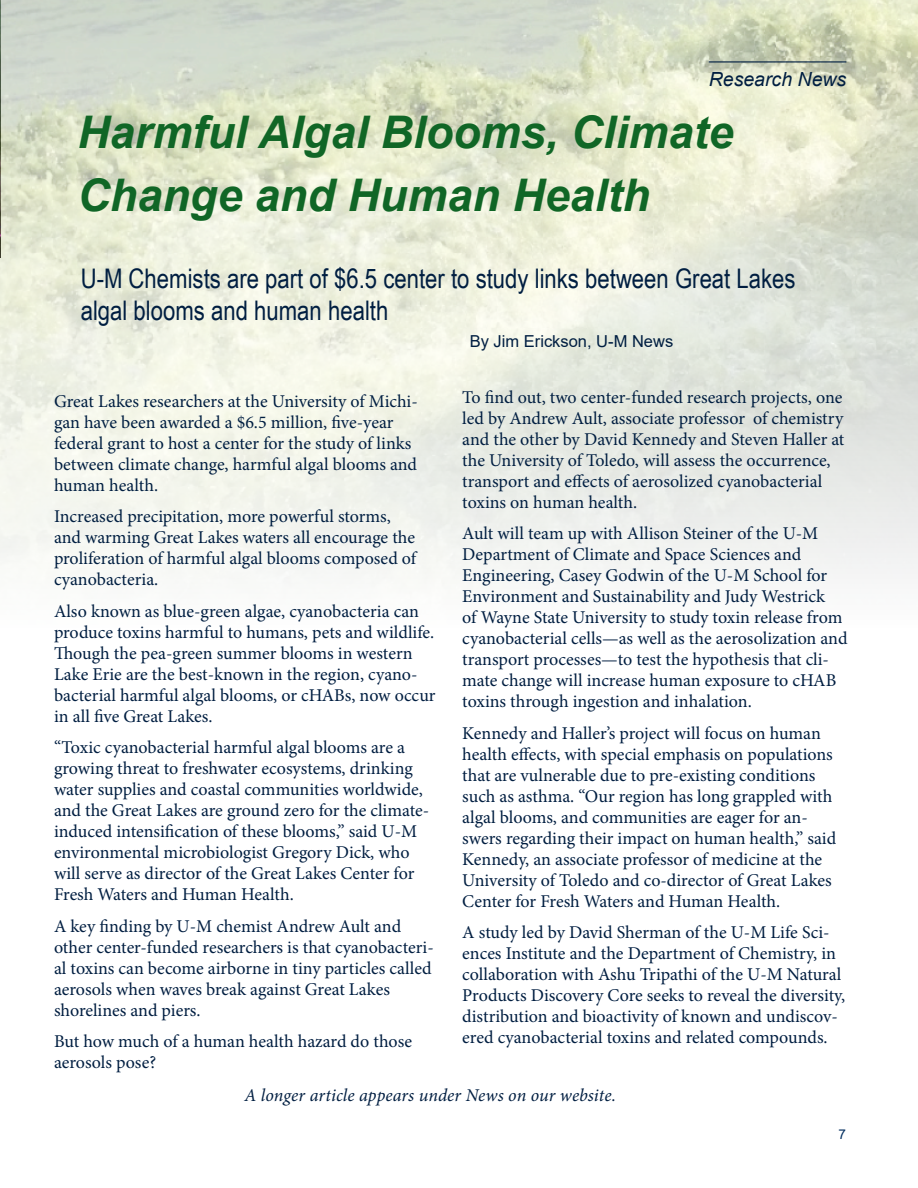
<style>
.page{position:relative;width:918px;height:1188px;background:#fff}
.page>*{position:absolute;margin:0;border:0;box-sizing:border-box;transform-origin:0 0}
.Head_18{font:italic 700 45px/63px "Arial";color:#106626}
.Head_18-2{font:27px/32.4px "Arial Narrow";color:#001e41}
.callout{font:italic 19.5px "Arial";color:#001e41}
.body_paragraphs_no_indent{font:18px/21px "Minion Pro";color:#001e41}
.t1{font:italic 18px "Minion Pro";color:#001e41}
.writer_credit{font:16.5px "Arial";color:#001e41}
.t2{font:13.5px "Arial";color:#002d5e}
</style>
<div class="page">
<img style="left:0;top:0;width:918px;height:579px">
<hr style="left:709px;top:61px;width:137px;height:1px;background:#001e41">
<p class="callout" style="left:709px;top:67px;width:139px">Research News</p>
<p class="Head_18" style="left:77px;top:102px;width:657px">Harmful Algal Blooms, Climate<br>Change and Human Health</p>
<p class="Head_18-2" style="left:81px;top:261px;width:716px">U-M Chemists are part of $6.5 center to study links between Great Lakes algal blooms and human health</p>
<p class="body_paragraphs_no_indent" style="left:54px;top:390px;width:365px">Great Lakes researchers at the University of Michi&shy;gan have been awarded a $6.5 million, five-year federal grant to host a center for the study of links between climate change, harmful algal blooms and human health.</p>
<p class="body_paragraphs_no_indent" style="left:54px;top:506px;width:364px">Increased precipitation, more powerful storms, and warming Great Lakes waters all encourage the proliferation of harmful algal blooms composed of cyanobacteria.</p>
<p class="body_paragraphs_no_indent" style="left:54px;top:600px;width:383px">Also known as blue-green algae, cyanobacteria can produce toxins harmful to humans, pets and wildlife.<br>Though the pea-green summer blooms in western Lake Erie are the best-known in the region, cyano&shy;bacterial harmful algal blooms, or cHABs, now occur in all five Great Lakes.</p>
<p class="body_paragraphs_no_indent" style="left:54px;top:737px;width:377px">“Toxic cyanobacterial harmful algal blooms are a growing threat to freshwater ecosystems, drinking water supplies and coastal communities worldwide, and the Great Lakes are ground zero for the climate&shy;induced intensification of these blooms,” said U-M environmental microbiologist Gregory Dick, who will serve as director of the Great Lakes Center for Fresh Waters and Human Health.</p>
<p class="body_paragraphs_no_indent" style="left:54px;top:915px;width:381px">A key finding by U-M chemist Andrew Ault and other center-funded researchers is that cyanobacteri&shy;al toxins can become airborne in tiny particles called aerosols when waves break against Great Lakes shorelines and piers.</p>
<p class="body_paragraphs_no_indent" style="left:54px;top:1031px;width:360px">But how much of a human health hazard do those aerosols pose?</p>
<p class="writer_credit" style="left:470px;top:330px;width:205px">By Jim Erickson, U-M News</p>
<p class="body_paragraphs_no_indent" style="left:462px;top:387px;width:384px">To find out, two center-funded research projects, one led by Andrew Ault, associate professor of chemistry and the other by David Kennedy and Steven Haller at the University of Toledo, will assess the occurrence, transport and effects of aerosolized cyanobacterial toxins on human health.</p>
<p class="body_paragraphs_no_indent" style="left:462px;top:523px;width:387px">Ault will team up with Allison Steiner of the U-M Department of Climate and Space Sciences and Engineering, Casey Godwin of the U-M School for Environment and Sustainability and Judy Westrick<br>of Wayne State University to study toxin release from cyanobacterial cells—as well as the aerosolization and transport processes—to test the hypothesis that cli&shy;mate change will increase human exposure to cHAB toxins through ingestion and inhalation.</p>
<p class="body_paragraphs_no_indent" style="left:462px;top:723px;width:375px">Kennedy and Haller’s project will focus on human health effects, with special emphasis on populations that are vulnerable due to pre-existing conditions such as asthma. “Our region has long grappled with algal blooms, and communities are eager for an&shy;swers regarding their impact on human health,” said Kennedy, an associate professor of medicine at the University of Toledo and co-director of Great Lakes Center for Fresh Waters and Human Health.</p>
<p class="body_paragraphs_no_indent" style="left:462px;top:922px;width:384px">A study led by David Sherman of the U-M Life Sci&shy;ences Institute and the Department of Chemistry, in collaboration with Ashu Tripathi of the U-M Natural Products Discovery Core seeks to reveal the diversity, distribution and bioactivity of known and undiscov&shy;ered cyanobacterial toxins and related compounds.</p>
<p class="t1" style="left:244px;top:1083px;width:373px">A longer article appears under News on our website.</p>
<p class="t2" style="left:838px;top:1125px;width:9px">7</p>
</div>
